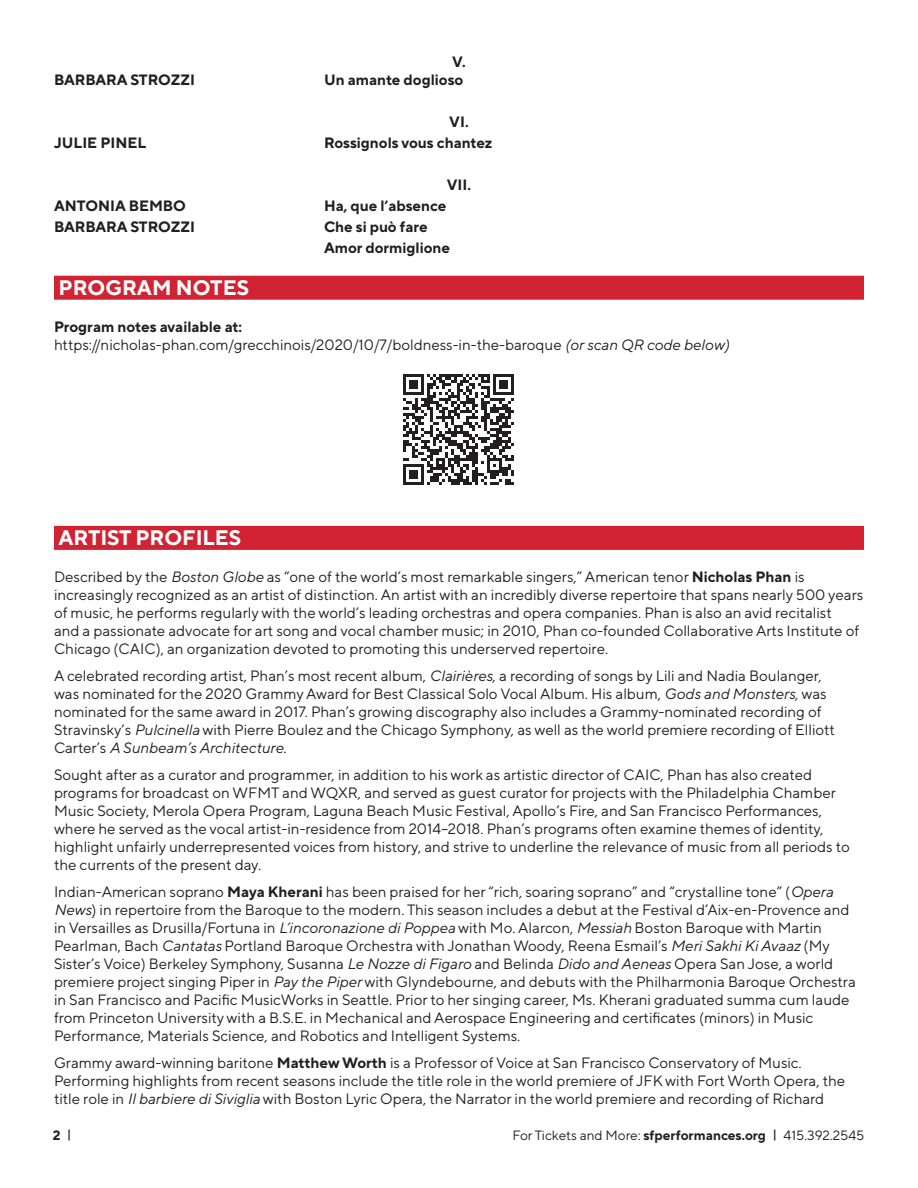
<style>
.page{position:relative;width:918px;height:1188px;background:#fff}
.page>*{position:absolute;margin:0;border:0;box-sizing:border-box;transform-origin:0 0}
.t1{font:700 21px "TT Norms Pro";color:#fff}
.t2{font:15px/18px "TT Norms Pro";color:#231f20}
.t3{font:700 15px/21px "TT Norms Pro";color:#231f20}
.t4{font:13.5px "TT Norms Pro";color:#231f20}
.t5{font:700 13.5px "TT Norms Pro";color:#231f20}
.s1{font-weight:700}
.s2{font-style:italic}
</style>
<div class="page">
<div style="left:54px;top:276px;width:810px;height:24px;background:#d12334"></div>
<div style="left:54px;top:526px;width:810px;height:24px;background:#d12334"></div>
<svg style="left:404px;top:374px;width:110px;height:111px"></svg>
<p class="t3" style="left:452px;top:50px;width:15px">V.</p>
<p class="t3" style="left:54px;top:68px;width:142px">BARBARA STROZZI</p>
<p class="t3" style="left:324px;top:68px;width:141px">Un amante doglioso</p>
<p class="t3" style="left:449px;top:110px;width:21px">VI.</p>
<p class="t3" style="left:54px;top:131px;width:94px">JULIE PINEL</p>
<p class="t3" style="left:324px;top:131px;width:170px">Rossignols vous chantez</p>
<p class="t3" style="left:447px;top:173px;width:26px">VII.</p>
<p class="t3" style="left:54px;top:194px;width:134px">ANTONIA BEMBO</p>
<p class="t3" style="left:324px;top:194px;width:124px">Ha, que l’absence</p>
<p class="t3" style="left:54px;top:215px;width:142px">BARBARA STROZZI</p>
<p class="t3" style="left:324px;top:215px;width:128px">Che si può fare<br>Amor dormiglione</p>
<h1 class="t1" style="left:58px;top:272px;width:192px">PROGRAM NOTES</h1>
<p class="t2" style="left:54px;top:317px;width:677px"><span class="s1">Program notes available at: </span>https://nicholas-phan.com/grecchinois/2020/10/7/boldness-in-the-baroque <span class="s2">(or scan QR code below)</span></p>
<h1 class="t1" style="left:58px;top:523px;width:184px">ARTIST PROFILES</h1>
<p class="t2" style="left:54px;top:567px;width:811px">Described by the <span class="s2">Boston Globe</span> as “one of the world’s most remarkable singers,” American tenor <span class="s1">Nicholas Phan</span> is increasingly recognized as an artist of distinction. An artist with an incredibly diverse repertoire that spans nearly 500 years of music, he performs regularly with the world’s leading orchestras and opera companies. Phan is also an avid recitalist<br>and a passionate advocate for art song and vocal chamber music; in 2010, Phan co-founded Collaborative Arts Institute of Chicago (CAIC), an organization devoted to promoting this underserved repertoire.</p>
<p class="t2" style="left:54px;top:666px;width:783px">A celebrated recording artist, Phan’s most recent album, <span class="s2">Clairières</span>, a recording of songs by Lili and Nadia Boulanger, was nominated for the 2020 Grammy Award for Best Classical Solo Vocal Album. His album, <span class="s2">Gods and Monsters</span>, was nominated for the same award in 2017. Phan’s growing discography also includes a Grammy-nominated recording of Stravinsky’s <span class="s2">Pulcinella</span> with Pierre Boulez and the Chicago Symphony, as well as the world premiere recording of Elliott Carter’s <span class="s2">A Sunbeam’s Architecture</span>.</p>
<p class="t2" style="left:54px;top:765px;width:797px">Sought after as a curator and programmer, in addition to his work as artistic director of CAIC, Phan has also created programs for broadcast on WFMT and WQXR, and served as guest curator for projects with the Philadelphia Chamber Music Society, Merola Opera Program, Laguna Beach Music Festival, Apollo’s Fire, and San Francisco Performances, where he served as the vocal artist-in-residence from 2014–2018. Phan’s programs often examine themes of identity, highlight unfairly underrepresented voices from history, and strive to underline the relevance of music from all periods to the currents of the present day.</p>
<p class="t2" style="left:54px;top:882px;width:803px">Indian-American soprano <span class="s1">Maya Kherani</span> has been praised for her “rich, soaring soprano” and “crystalline tone” (<span class="s2">Opera News</span>) in repertoire from the Baroque to the modern. This season includes a debut at the Festival d’Aix-en-Provence and in Versailles as Drusilla/Fortuna in <span class="s2">L’incoronazione di Poppea</span> with Mo. Alarcon, <span class="s2">Messiah</span> Boston Baroque with Martin Pearlman, Bach <span class="s2">Cantatas</span> Portland Baroque Orchestra with Jonathan Woody, Reena Esmail’s <span class="s2">Meri Sakhi Ki Avaaz</span> (My Sister’s Voice) Berkeley Symphony, Susanna <span class="s2">Le Nozze di Figaro</span> and Belinda <span class="s2">Dido and Aeneas</span> Opera San Jose, a world premiere project singing Piper in <span class="s2">Pay the Piper</span> with Glyndebourne, and debuts with the Philharmonia Baroque Orchestra in San Francisco and Pacific MusicWorks in Seattle. Prior to her singing career, Ms. Kherani graduated summa cum laude from Princeton University with a B.S.E. in Mechanical and Aerospace Engineering and certificates (minors) in Music Performance, Materials Science, and Robotics and Intelligent Systems.</p>
<p class="t2" style="left:54px;top:1053px;width:793px">Grammy award-winning baritone <span class="s1">Matthew Worth</span> is a Professor of Voice at San Francisco Conservatory of Music.<br>Performing highlights from recent seasons include the title role in the world premiere of JFK with Fort Worth Opera, the title role in <span class="s2">Il barbiere di Siviglia</span> with Boston Lyric Opera, the Narrator in the world premiere and recording of Richard</p>
<p class="t5" style="left:53px;top:1125px;width:20px">2 <sup>|</sup></p>
<p class="t4" style="left:512px;top:1126px;width:354px">For Tickets and More: <span class="s1">sfperformances.org</span> <sup>|</sup> 415.392.2545</p>
</div>
